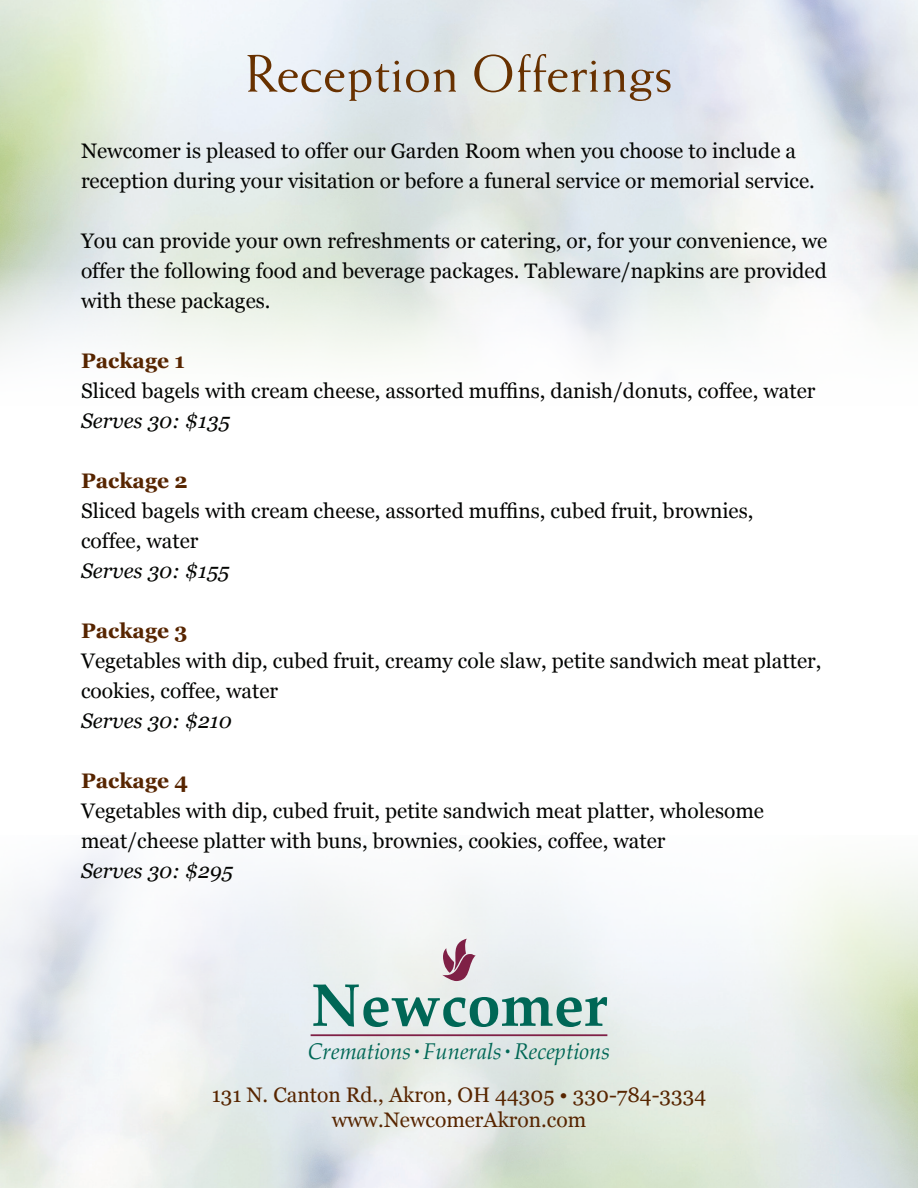
<style>
.page{position:relative;width:918px;height:1188px;background:#fff}
.page>*{position:absolute;margin:0;border:0;box-sizing:border-box;transform-origin:0 0}
.t1{font:700 60px "Palatino Linotype";color:#006756}
.t2{font:52.5px "Weiss Std";color:#683100}
.t3{font:italic 22.8px "Palatino Linotype";color:#006756}
.t4{font:21px/30px "Georgia";color:#040503}
.t5{font:21px/25.2px "Georgia";color:#572500;text-align:center}
.t6{font:italic 21px "Georgia";color:#040503}
.t7{font:700 21px "Georgia";color:#572500}
.s1{font-weight:700;font-style:normal;font-size:25.2px}
</style>
<div class="page">
<hr style="left:311px;top:1034px;width:296px;height:2px;background:#7f2046">
<svg style="left:442px;top:939px;width:34px;height:42px"></svg>
<h2 class="t2" style="left:245px;top:43px;width:429px">Reception Offerings</h2>
<p class="t4" style="left:81px;top:136px;width:735px">Newcomer is pleased to offer our Garden Room when you choose to include a reception during your visitation or before a funeral service or memorial service.</p>
<p class="t4" style="left:81px;top:226px;width:748px;text-align:justify">You can provide your own refreshments or catering, or, for your convenience, we offer the following food and beverage packages. Tableware/napkins are provided with these packages.</p>
<p class="t7" style="left:81px;top:347px;width:105px">Package 1</p>
<p class="t4" style="left:81px;top:376px;width:736px">Sliced bagels with cream cheese, assorted muffins, danish/donuts, coffee, water</p>
<p class="t6" style="left:81px;top:408px;width:150px">Serves 30: $135</p>
<p class="t7" style="left:81px;top:467px;width:108px">Package 2</p>
<p class="t4" style="left:81px;top:496px;width:674px">Sliced bagels with cream cheese, assorted muffins, cubed fruit, brownies, coffee, water</p>
<p class="t6" style="left:81px;top:558px;width:150px">Serves 30: $155</p>
<p class="t7" style="left:81px;top:617px;width:108px">Package 3</p>
<p class="t4" style="left:81px;top:646px;width:742px">Vegetables with dip, cubed fruit, creamy cole slaw, petite sandwich meat platter, cookies, coffee, water</p>
<p class="t6" style="left:81px;top:708px;width:152px">Serves 30: $210</p>
<p class="t7" style="left:81px;top:768px;width:109px">Package 4</p>
<p class="t4" style="left:81px;top:797px;width:685px">Vegetables with dip, cubed fruit, petite sandwich meat platter, wholesome meat/cheese platter with buns, brownies, cookies, coffee, water</p>
<p class="t6" style="left:81px;top:858px;width:153px">Serves 30: $295</p>
<h1 class="t1" style="left:311px;top:963px;width:298px">Newcomer</h1>
<p class="t3" style="left:308px;top:1035px;width:304px">Cremations<span class="s1">·</span> Funerals<span class="s1">·</span>Receptions</p>
<p class="t5" style="left:212px;top:1082px;width:496px">131 N. Canton Rd., Akron, OH 44305 • 330-784-3334 www.NewcomerAkron.com</p>
</div>
